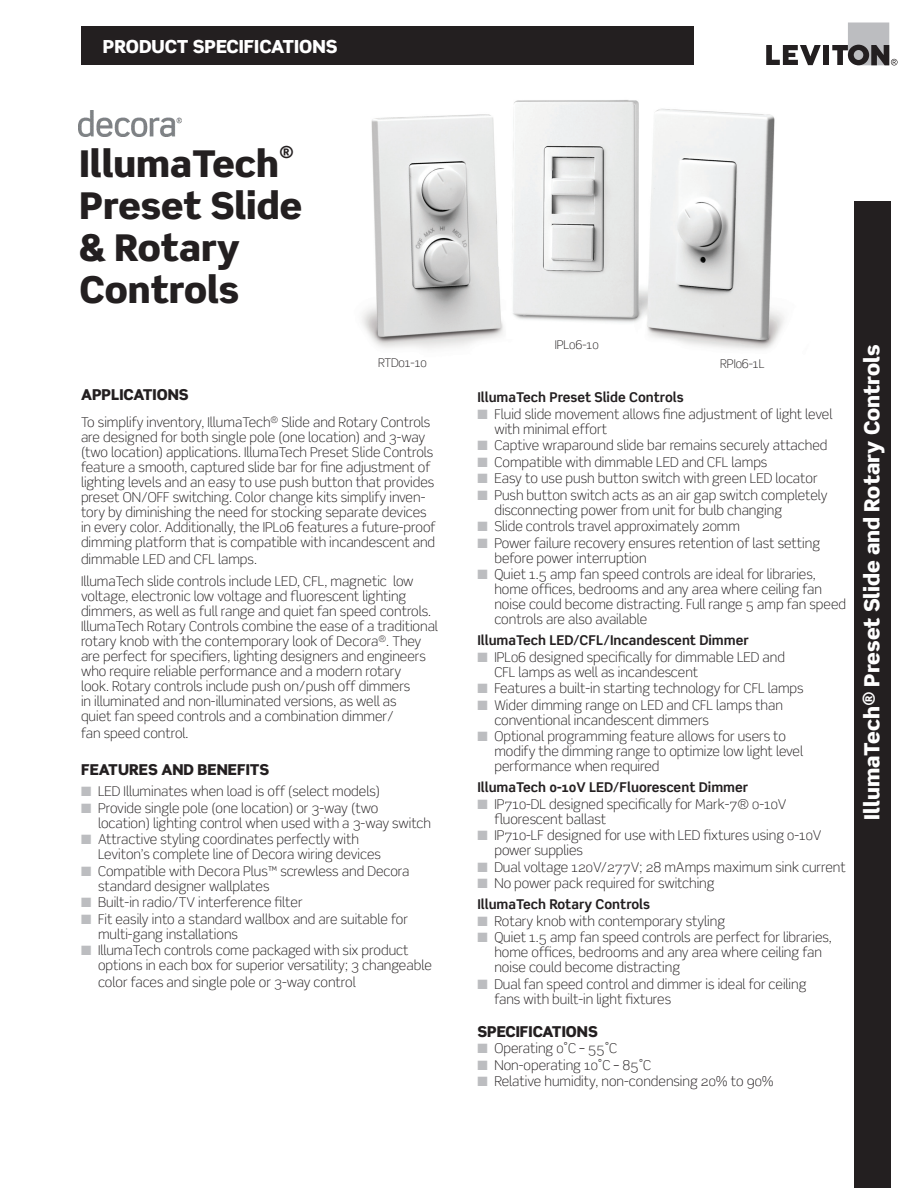
<style>
.page{position:relative;width:918px;height:1188px;background:#fff}
.page>*{position:absolute;margin:0;border:0;box-sizing:border-box;transform-origin:0 0}
.t1{font:900 36.9px/42px "Scene";color:#231f20}
.t2{font:900 21px "Scene";color:#fff}
.t3{font:900 18px "Scene";color:#fff}
.t4{font:900 16.65px "Scene";color:#231f20}
.t5{font:900 15px "Scene";color:#231f20}
.t6{font:300 13.5px/15px "Scene";color:#231f20}
.t7{font:700 13.5px "Scene";color:#231f20}
.t8{font:300 12px "Scene";letter-spacing:-.01em;color:#231f20}
.s1{color:#bcbdc0}
</style>
<div class="page">
<img style="left:362px;top:100px;width:422px;height:250px">
<div style="left:81px;top:26px;width:613px;height:39px;background:#231f20"></div>
<svg style="left:766px;top:45px;width:55px;height:20px"></svg>
<div style="left:823px;top:45px;width:6px;height:20px;background:#231f20"></div>
<svg style="left:832px;top:22px;width:66px;height:43px"></svg>
<div style="left:854px;top:202px;width:36px;height:986px;background:#231f20"></div>
<img style="left:79px;top:111px;width:103px;height:25px">
<p class="t3" style="left:103px;top:35px;width:236px">PRODUCT SPECIFICATIONS</p>
<p class="t1" style="left:80px;top:142px;width:201px">IllumaTech</p>
<p class="t4" style="left:279px;top:141px;width:16px">®</p>
<p class="t1" style="left:80px;top:184px;width:224px">Preset Slide &amp; Rotary<br>Controls</p>
<p class="t8" style="left:378px;top:356px;width:50px">RTD01-10</p>
<p class="t5" style="left:81px;top:385px;width:109px">APPLICATIONS</p>
<p class="t6" style="left:81px;top:415px;width:356px">To simplify inventory, IllumaTech<sup>®</sup> Slide and Rotary Controls are designed for both single pole (one location) and 3-way (two location) applications. IllumaTech Preset Slide Controls feature a smooth, captured slide bar for fine adjustment of lighting levels and an easy to use push button that provides preset ON/OFF switching. Color change kits simplify inven&shy;tory by diminishing the need for stocking separate devices in every color. Additionally, the IPL06 features a future-proof dimming platform that is compatible with incandescent and</p>
<p class="t6" style="left:81px;top:551px;width:178px">dimmable LED and CFL lamps.</p>
<p class="t6" style="left:81px;top:574px;width:358px">IllumaTech slide controls include LED, CFL, magnetic low voltage, electronic low voltage and fluorescent lighting dimmers, as well as full range and quiet fan speed controls.<br>IllumaTech Rotary Controls combine the ease of a traditional rotary knob with the contemporary look of Decora<sup>®</sup>. They are perfect for specifiers, lighting designers and engineers who require reliable performance and a modern rotary<br>look. Rotary controls include push on/push off dimmers<br>in illuminated and non-illuminated versions, as well as<br>quiet fan speed controls and a combination dimmer/</p>
<p class="t6" style="left:81px;top:725px;width:109px">fan speed control.</p>
<p class="t5" style="left:81px;top:760px;width:190px">FEATURES AND BENEFITS</p>
<p class="t6" style="left:81px;top:784px;width:301px"><span class="s1">■</span> LED Illuminates when load is off (select models)</p>
<p class="t6" style="left:98px;top:800px;width:334px;text-indent:-17px"><span class="s1">■</span> Provide single pole (one location) or 3-way (two location) lighting control when used with a 3-way switch</p>
<p class="t6" style="left:98px;top:832px;width:284px;text-indent:-17px"><span class="s1">■</span> Attractive styling coordinates perfectly with<br>Leviton’s complete line of Decora wiring devices</p>
<p class="t6" style="left:98px;top:863px;width:313px;text-indent:-17px"><span class="s1">■</span> Compatible with Decora Plus™ screwless and Decora standard designer wallplates</p>
<p class="t6" style="left:81px;top:895px;width:223px"><span class="s1">■</span> Built-in radio/TV interference filter</p>
<p class="t6" style="left:98px;top:911px;width:311px;text-indent:-17px"><span class="s1">■</span> Fit easily into a standard wallbox and are suitable for multi-gang installations</p>
<p class="t6" style="left:98px;top:943px;width:335px;text-indent:-17px"><span class="s1">■</span> IllumaTech controls come packaged with six product options in each box for superior versatility; 3 changeable</p>
<p class="t6" style="left:98px;top:974px;width:259px">color faces and single pole or 3-way control</p>
<p class="t8" style="left:555px;top:338px;width:45px">IPL06-10</p>
<p class="t8" style="left:720px;top:356px;width:46px">RPI06-1L</p>
<p class="t7" style="left:477px;top:389px;width:208px">IllumaTech Preset Slide Controls</p>
<p class="t6" style="left:494px;top:407px;width:339px;text-indent:-17px"><span class="s1">■</span> Fluid slide movement allows fine adjustment of light level with minimal effort</p>
<p class="t6" style="left:477px;top:438px;width:352px"><span class="s1">■</span> Captive wraparound slide bar remains securely attached</p>
<p class="t6" style="left:477px;top:455px;width:292px"><span class="s1">■</span> Compatible with dimmable LED and CFL lamps</p>
<p class="t6" style="left:477px;top:471px;width:342px"><span class="s1">■</span> Easy to use push button switch with green LED locator</p>
<p class="t6" style="left:494px;top:488px;width:335px;text-indent:-17px"><span class="s1">■</span> Push button switch acts as an air gap switch completely disconnecting power from unit for bulb changing</p>
<p class="t6" style="left:477px;top:519px;width:264px"><span class="s1">■</span> Slide controls travel approximately 20mm</p>
<p class="t6" style="left:494px;top:536px;width:327px;text-indent:-17px"><span class="s1">■</span> Power failure recovery ensures retention of last setting before power interruption</p>
<p class="t6" style="left:494px;top:567px;width:353px;text-indent:-17px"><span class="s1">■</span> Quiet 1.5 amp fan speed controls are ideal for libraries, home offices, bedrooms and any area where ceiling fan noise could become distracting. Full range 5 amp fan speed controls are also available</p>
<p class="t7" style="left:477px;top:632px;width:273px">IllumaTech LED/CFL/Incandescent Dimmer</p>
<p class="t6" style="left:494px;top:650px;width:292px;text-indent:-17px"><span class="s1">■</span> IPL06 designed specifically for dimmable LED and<br>CFL lamps as well as incandescent</p>
<p class="t6" style="left:477px;top:681px;width:328px"><span class="s1">■</span> Features a built-in starting technology for CFL lamps</p>
<p class="t6" style="left:494px;top:698px;width:290px;text-indent:-17px"><span class="s1">■</span> Wider dimming range on LED and CFL lamps than conventional incandescent dimmers</p>
<p class="t6" style="left:494px;top:729px;width:310px;text-indent:-17px"><span class="s1">■</span> Optional programming feature allows for users to modify the dimming range to optimize low light level performance when required</p>
<p class="t7" style="left:477px;top:779px;width:272px">IllumaTech 0-10V LED/Fluorescent Dimmer</p>
<p class="t6" style="left:494px;top:797px;width:294px;text-indent:-17px"><span class="s1">■</span> IP710-DL designed specifically for Mark-7® 0-10V fluorescent ballast</p>
<p class="t6" style="left:494px;top:828px;width:329px;text-indent:-17px"><span class="s1">■</span> IP710-LF designed for use with LED fixtures using 0-10V power supplies</p>
<p class="t6" style="left:477px;top:860px;width:370px"><span class="s1">■</span> Dual voltage 120V/277V; 28 mAmps maximum sink current</p>
<p class="t6" style="left:477px;top:876px;width:239px"><span class="s1">■</span> No power pack required for switching</p>
<p class="t7" style="left:477px;top:896px;width:174px">IllumaTech Rotary Controls</p>
<p class="t6" style="left:477px;top:914px;width:249px"><span class="s1">■</span> Rotary knob with contemporary styling</p>
<p class="t6" style="left:494px;top:930px;width:339px;text-indent:-17px"><span class="s1">■</span> Quiet 1.5 amp fan speed controls are perfect for libraries, home offices, bedrooms and any area where ceiling fan noise could become distracting</p>
<p class="t6" style="left:494px;top:977px;width:314px;text-indent:-17px"><span class="s1">■</span> Dual fan speed control and dimmer is ideal for ceiling fans with built-in light fixtures</p>
<p class="t5" style="left:477px;top:1022px;width:122px">SPECIFICATIONS</p>
<p class="t6" style="left:477px;top:1041px;width:141px"><span class="s1">■</span> Operating 0˚C – 55˚C</p>
<p class="t6" style="left:477px;top:1058px;width:176px"><span class="s1">■</span> Non-operating 10˚C – 85˚C</p>
<p class="t6" style="left:477px;top:1074px;width:298px"><span class="s1">■</span> Relative humidity, non-condensing 20% to 90%</p>
<p class="t2" style="left:858px;top:820px;width:476px;rotate:-90deg">IllumaTech<sup>®</sup> Preset Slide and Rotary Controls</p>
</div>
